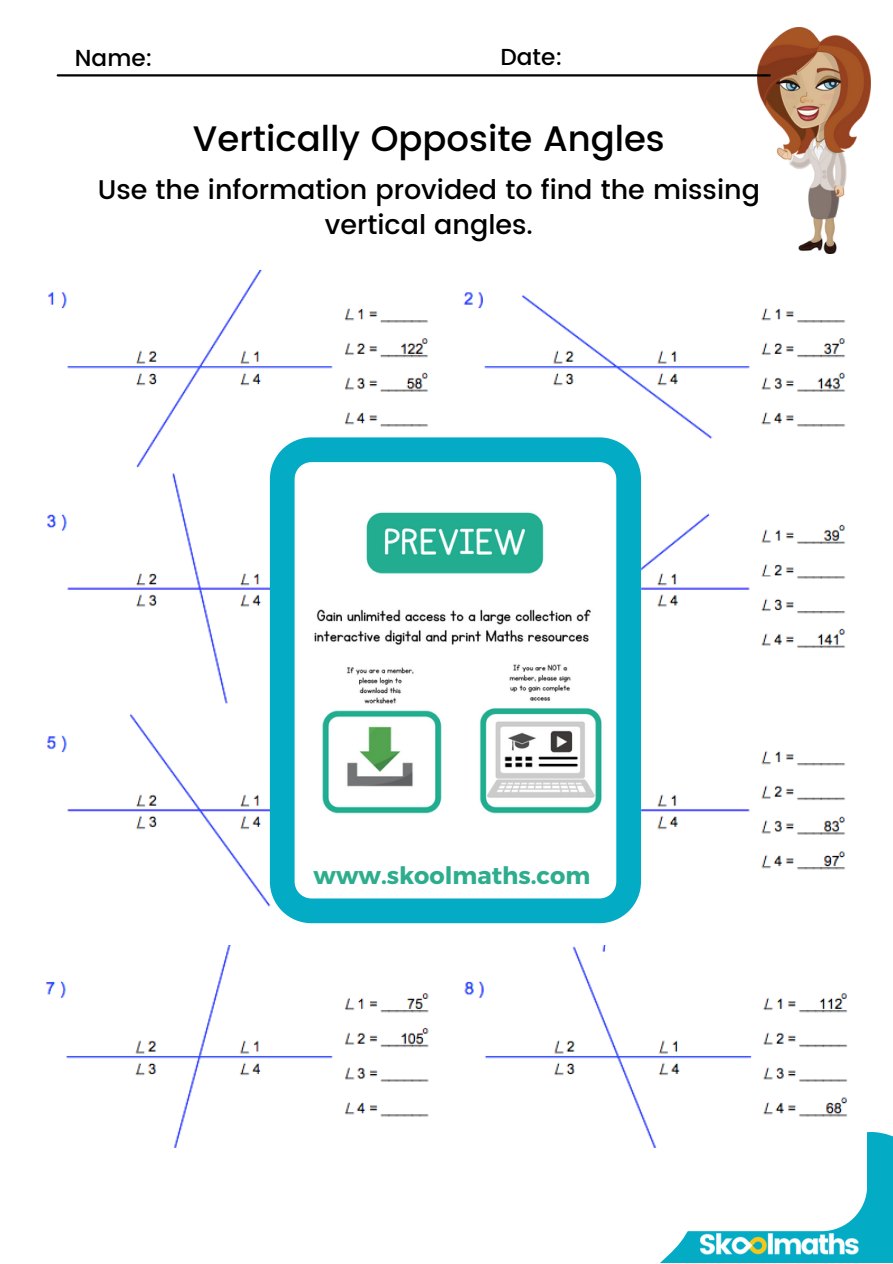
<style>
.page{position:relative;width:893px;height:1264px;background:#fff}
.page>*{position:absolute;margin:0;border:0;box-sizing:border-box;transform-origin:0 0}
.t1{font:500 35.4px "Poppins";color:#000}
.t2{font:500 27px/34.8px "Poppins";color:#000;text-align:center}
.t3{font:700 24px "Montserrat";color:#2dad8e}
.t4{font:500 23.1px "Poppins";color:#000}
</style>
<div class="page">
<svg style="left:661px;top:1132px;width:231px;height:130px;background:#18b1c8"></svg>
<div style="left:22px;top:25px;width:845px;height:1206px;background:#fff;border-radius:45px"></div>
<img style="left:700px;top:1233px;width:158px;height:21px">
<img style="left:757px;top:27px;width:113px;height:226px">
<img style="left:47px;top:270px;width:799px;height:637px">
<img style="left:46px;top:945px;width:802px;height:202px">
<hr style="left:58px;top:74px;width:711px;height:2px;background:#000">
<svg style="left:270px;top:437px;width:371px;height:486px"></svg>
<img style="left:301px;top:500px;width:309px;height:330px">
<p class="t4" style="left:75px;top:44px;width:79px">Name:</p>
<p class="t4" style="left:500px;top:44px;width:64px">Date:</p>
<p class="t1" style="left:193px;top:118px;width:473px">Vertically Opposite Angles</p>
<p class="t2" style="left:98px;top:172px;width:663px">Use the information provided to find the missing vertical angles.</p>
<p class="t3" style="left:313px;top:859px;width:278px">www.skoolmaths.com</p>
</div>
